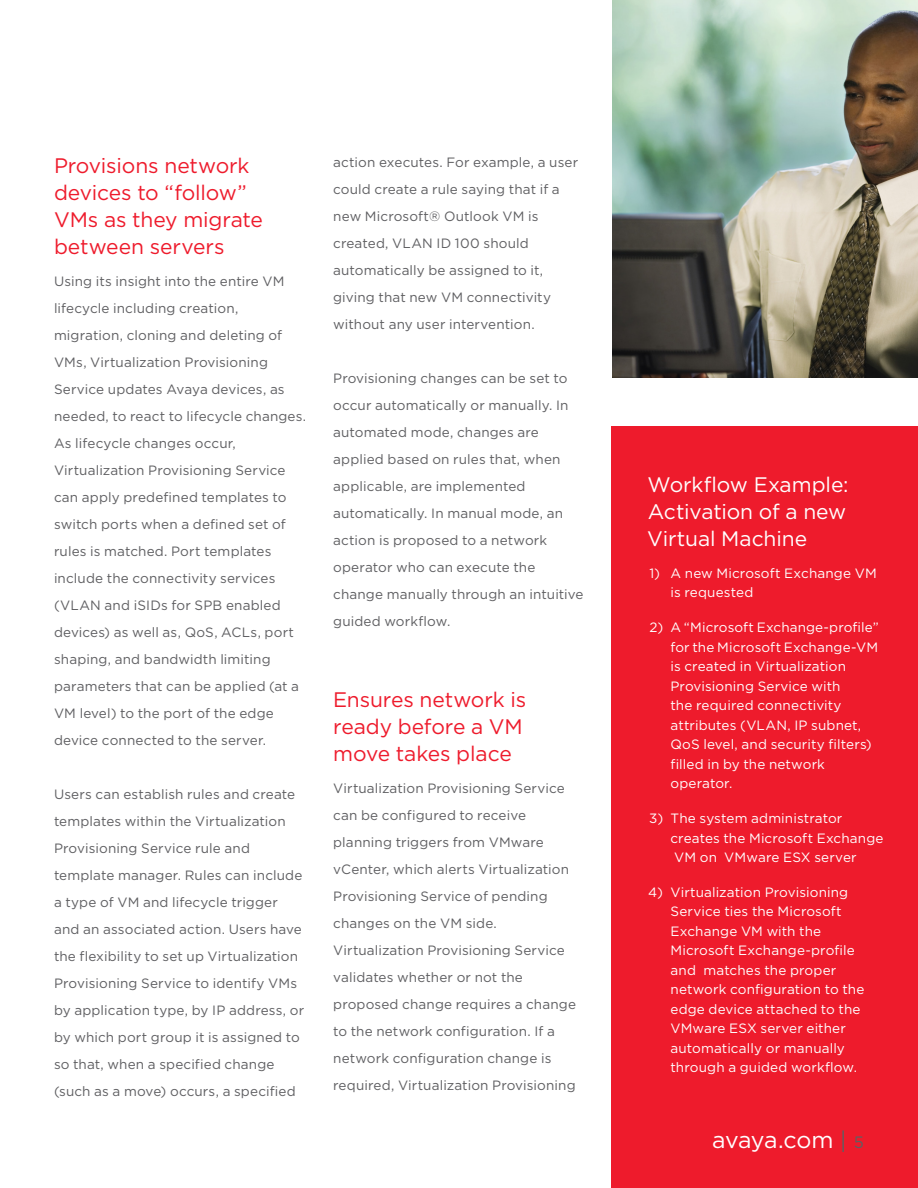
<style>
.page{position:relative;width:918px;height:1188px;background:#fff}
.page>*{position:absolute;margin:0;border:0;box-sizing:border-box;transform-origin:0 0}
.page_number{font:23.25px "Gotham";letter-spacing:-.015em;color:#fff}
.Body_Header{font:21px/27px "Gotham";letter-spacing:-.005em;color:#ee1b2c}
.Body_Header_White{font:21px/27px "Gotham";letter-spacing:-.005em;color:#fff;text-align:justify}
.Body_copy{font:13.5px/27px "Gotham";letter-spacing:.01em;color:#5f5f62}
.callout_copy{font:13.5px/19.5px "Gotham";letter-spacing:.01em;color:#fff}
.s1{color:#5f5f62}
.s2{font-size:16.5px;color:#5f5f62}
</style>
<div class="page">
<div style="left:611px;top:426px;width:307px;height:762px;background:#ee1b2c"></div>
<img style="left:612px;top:0;width:306px;height:378px">
<p class="Body_Header" style="left:54px;top:152px;width:210px">Provisions network devices to “follow”<br>VMs as they migrate between servers</p>
<p class="Body_copy" style="left:54px;top:268px;width:254px">Using its insight into the entire VM lifecycle including creation, migration, cloning and deleting of VMs, Virtualization Provisioning Service updates Avaya devices, as needed, to react to lifecycle changes.<br>As lifecycle changes occur, Virtualization Provisioning Service can apply predefined templates to switch ports when a defined set of rules is matched. Port templates include the connectivity services (VLAN and iSIDs for SPB enabled devices) as well as, QoS, ACLs, port shaping, and bandwidth limiting parameters that can be applied (at a VM level) to the port of the edge device connected to the server.</p>
<p class="Body_copy" style="left:54px;top:781px;width:252px">Users can establish rules and create templates within the Virtualization Provisioning Service rule and template manager. Rules can include a type of VM and lifecycle trigger and an associated action. Users have the flexibility to set up Virtualization Provisioning Service to identify VMs by application type, by IP address, or by which port group it is assigned to so that, when a specified change (such as a move) occurs, a specified</p>
<p class="Body_copy" style="left:333px;top:148px;width:246px">action executes. For example, a user could create a rule saying that if a new Microsoft® Outlook VM is created, VLAN ID 100 should automatically be assigned to it, giving that new VM connectivity without any user intervention.</p>
<p class="Body_copy" style="left:333px;top:364px;width:252px">Provisioning changes can be set to occur automatically or manually. In automated mode, changes are applied based on rules that, when applicable, are implemented automatically. In manual mode, an action is proposed to a network operator who can execute the change manually through an intuitive guided workflow.</p>
<p class="Body_Header" style="left:333px;top:685px;width:194px">Ensures network is ready before a VM move takes place</p>
<p class="Body_copy" style="left:333px;top:774px;width:244px">Virtualization Provisioning Service can be configured to receive planning triggers from VMware vCenter, which alerts Virtualization Provisioning Service of pending changes on the VM side.<br>Virtualization Provisioning Service validates whether or not the proposed change requires a change to the network configuration. If a network configuration change is required, Virtualization Provisioning</p>
<p class="Body_Header_White" style="left:647px;top:471px;width:203px">Workflow Example:<br>Activation of a new Virtual Machine</p>
<p class="callout_copy" style="left:671px;top:563px;width:208px;text-indent:-21px">1) A new Microsoft Exchange VM is requested</p>
<p class="callout_copy" style="left:671px;top:617px;width:210px;text-indent:-21px">2) A “Microsoft Exchange-profile” for the Microsoft Exchange-VM is created in Virtualization<br>Provisioning Service with<br>the required connectivity attributes (VLAN, IP subnet,<br>QoS level, and security filters) filled in by the network operator.</p>
<p class="callout_copy" style="left:671px;top:808px;width:215px;text-indent:-21px">3) The system administrator creates the Microsoft Exchange<br>VM on VMware ESX server</p>
<p class="callout_copy" style="left:671px;top:882px;width:195px;text-indent:-22px">4) Virtualization Provisioning<br>Service ties the Microsoft<br>Exchange VM with the<br>Microsoft Exchange-profile and matches the proper network configuration to the edge device attached to the<br>VMware ESX server either automatically or manually through a guided workflow.</p>
<p class="page_number" style="left:712px;top:1126px;width:153px">avaya.com <span class="s1">|</span> <span class="s2">5</span></p>
</div>
